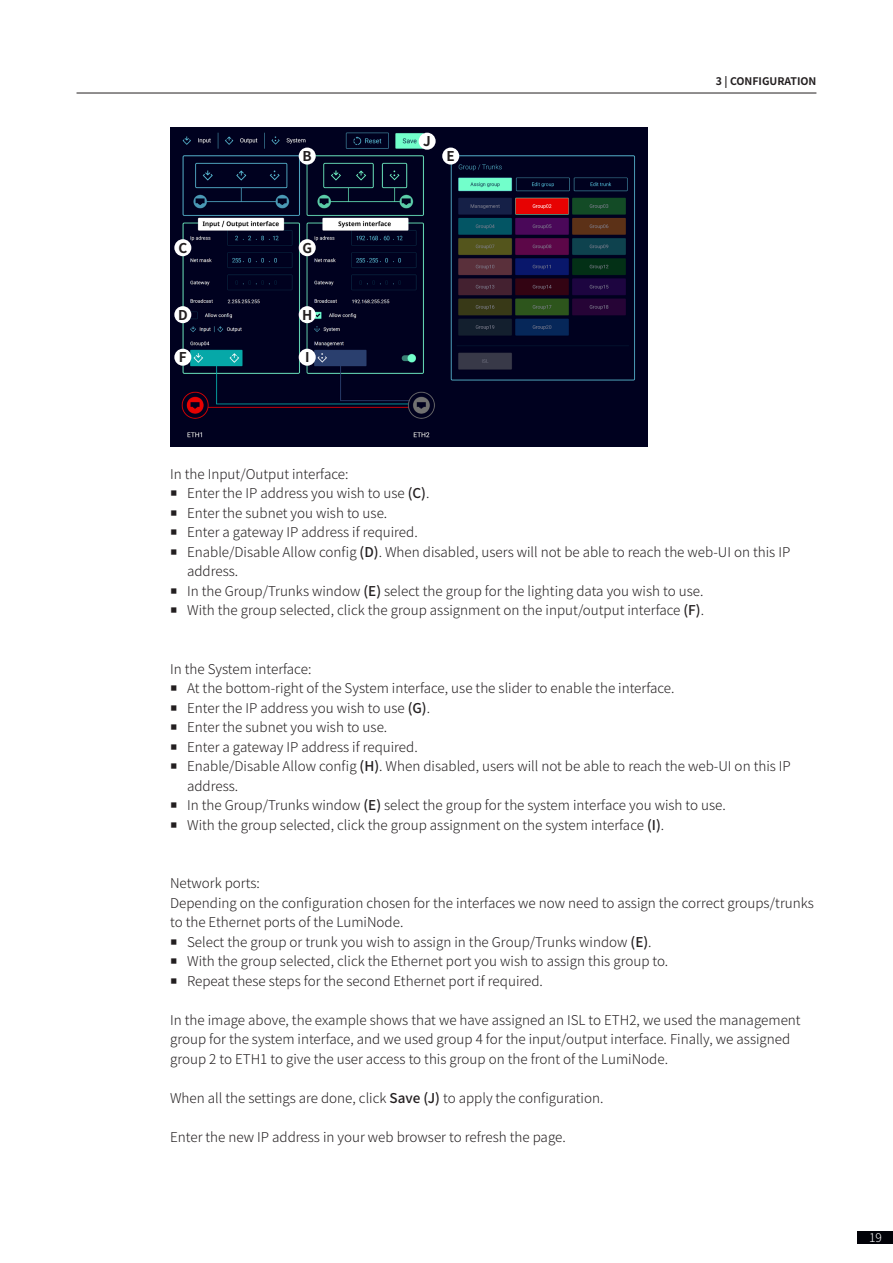
<style>
.page{position:relative;width:893px;height:1263px;background:#fff}
.page>*{position:absolute;margin:0;border:0;box-sizing:border-box;transform-origin:0 0}
.Chapter_Body{font:300 13.5px/19.5px "Noto Sans JP";color:#231f20}
.t1{font:700 13.5px "Noto Sans JP";color:#231f20}
.t2{font:300 12px "Noto Sans JP";color:#fff}
.t3{font:700 10.5px "Noto Sans JP";color:#231f20}
.s1{font-weight:500}
</style>
<div class="page">
<hr style="left:77px;top:93px;width:739px;height:1px;background:#231f20">
<div style="left:858px;top:1231px;width:35px;height:13px;background:#010208"></div>
<img style="left:170px;top:128px;width:478px;height:318px">
<div style="left:174px;top:239px;width:17px;height:17px;background:#fff;border-radius:50%"></div>
<div style="left:174px;top:306px;width:17px;height:17px;background:#fff;border-radius:50%"></div>
<div style="left:174px;top:349px;width:17px;height:17px;background:#fff;border-radius:50%"></div>
<div style="left:299px;top:239px;width:17px;height:17px;background:#fff;border-radius:50%"></div>
<div style="left:299px;top:306px;width:17px;height:17px;background:#fff;border-radius:50%"></div>
<div style="left:299px;top:349px;width:17px;height:17px;background:#fff;border-radius:50%"></div>
<div style="left:299px;top:148px;width:17px;height:17px;background:#fff;border-radius:50%"></div>
<div style="left:442px;top:148px;width:17px;height:17px;background:#fff;border-radius:50%"></div>
<div style="left:419px;top:133px;width:17px;height:17px;background:#fff;border-radius:50%"></div>
<p class="t1" style="left:178px;top:240px;width:10px">C</p>
<p class="t1" style="left:178px;top:307px;width:11px">D</p>
<p class="t1" style="left:179px;top:350px;width:8px">F</p>
<p class="t1" style="left:423px;top:134px;width:9px">J</p>
<p class="t1" style="left:303px;top:148px;width:9px">B</p>
<p class="t1" style="left:447px;top:148px;width:8px">E</p>
<p class="t1" style="left:302px;top:240px;width:11px">G</p>
<p class="t1" style="left:302px;top:307px;width:12px">H</p>
<p class="t1" style="left:305px;top:350px;width:6px">I</p>
<p class="t3" style="left:716px;top:75px;width:102px">3 | CONFIGURATION</p>
<p class="Chapter_Body" style="left:170px;top:464px;width:180px">In the Input/Output interface:</p>
<p class="Chapter_Body" style="left:187px;top:484px;width:244px">Enter the IP address you wish to use <span class="s1">(C)</span>.</p>
<p class="Chapter_Body" style="left:187px;top:503px;width:202px">Enter the subnet you wish to use.</p>
<p class="Chapter_Body" style="left:187px;top:523px;width:232px">Enter a gateway IP address if required.</p>
<p class="Chapter_Body" style="left:187px;top:542px;width:605px">Enable/Disable Allow config <span class="s1">(D)</span>. When disabled, users will not be able to reach the web-UI on this IP address.</p>
<p class="Chapter_Body" style="left:187px;top:581px;width:518px">In the Group/Trunks window <span class="s1">(E)</span> select the group for the lighting data you wish to use.</p>
<p class="Chapter_Body" style="left:187px;top:601px;width:518px">With the group selected, click the group assignment on the input/output interface <span class="s1">(F)</span>.</p>
<p class="Chapter_Body" style="left:170px;top:659px;width:143px">In the System interface:</p>
<p class="Chapter_Body" style="left:187px;top:679px;width:489px">At the bottom-right of the System interface, use the slider to enable the interface.</p>
<p class="Chapter_Body" style="left:187px;top:698px;width:244px">Enter the IP address you wish to use <span class="s1">(G)</span>.</p>
<p class="Chapter_Body" style="left:187px;top:718px;width:202px">Enter the subnet you wish to use.</p>
<p class="Chapter_Body" style="left:187px;top:737px;width:232px">Enter a gateway IP address if required.</p>
<p class="Chapter_Body" style="left:187px;top:757px;width:605px">Enable/Disable Allow config <span class="s1">(H)</span>. When disabled, users will not be able to reach the web-UI on this IP address.</p>
<p class="Chapter_Body" style="left:187px;top:796px;width:540px">In the Group/Trunks window <span class="s1">(E)</span> select the group for the system interface you wish to use.</p>
<p class="Chapter_Body" style="left:187px;top:815px;width:479px">With the group selected, click the group assignment on the system interface <span class="s1">(I)</span>.</p>
<p class="Chapter_Body" style="left:170px;top:874px;width:91px">Network ports:</p>
<p class="Chapter_Body" style="left:170px;top:893px;width:645px">Depending on the configuration chosen for the interfaces we now need to assign the correct groups/trunks to the Ethernet ports of the LumiNode.</p>
<p class="Chapter_Body" style="left:187px;top:932px;width:466px">Select the group or trunk you wish to assign in the Group/Trunks window <span class="s1">(E)</span>.</p>
<p class="Chapter_Body" style="left:187px;top:952px;width:483px">With the group selected, click the Ethernet port you wish to assign this group to.</p>
<p class="Chapter_Body" style="left:187px;top:971px;width:357px">Repeat these steps for the second Ethernet port if required.</p>
<p class="Chapter_Body" style="left:170px;top:1010px;width:632px">In the image above, the example shows that we have assigned an ISL to ETH2, we used the management group for the system interface, and we used group 4 for the input/output interface. Finally, we assigned group 2 to ETH1 to give the user access to this group on the front of the LumiNode.</p>
<p class="Chapter_Body" style="left:170px;top:1088px;width:435px">When all the settings are done, click <span class="s1">Save (J)</span> to apply the configuration.</p>
<p class="Chapter_Body" style="left:170px;top:1127px;width:397px">Enter the new IP address in your web browser to refresh the page.</p>
<p class="t2" style="left:869px;top:1231px;width:14px">19</p>
</div>
